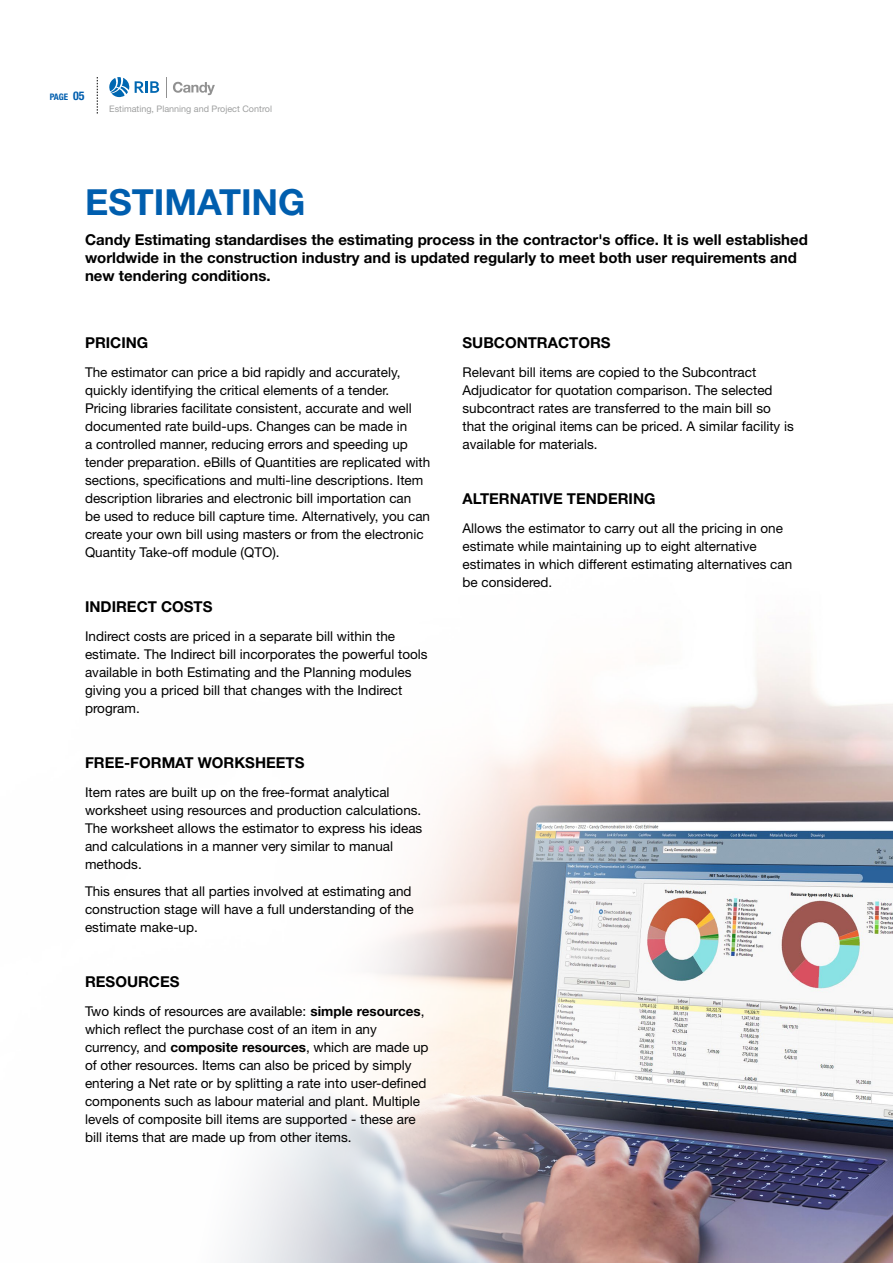
<style>
.page{position:relative;width:893px;height:1263px;background:#fff}
.page>*{position:absolute;margin:0;border:0;box-sizing:border-box;transform-origin:0 0}
.t1{font:700 36px "Helvetica Neue LT Pro";color:#005eae}
.t2{font:700 15px/18px "Helvetica Neue LT Pro";color:#000}
.t3{font:13.5px/18px "Helvetica Neue LT Pro";color:#000}
.t4{font:9px "Helvetica Neue LT Pro";color:#9fa0a0}
.t5{font:700 condensed 9px "Helvetica Neue LT Pro";color:#005eae}
.s1{font-size:12px}
.s2{font-weight:700}
</style>
<div class="page">
<svg style="left:109px;top:77px;width:50px;height:20px"></svg>
<svg style="left:166px;top:77px;width:1px;height:20px"></svg>
<svg style="left:173px;top:82px;width:42px;height:13px"></svg>
<img style="left:233px;top:652px;width:660px;height:611px">
<svg style="left:97px;top:77px;width:1px;height:37px"></svg>
<p class="t5" style="left:50px;top:91px;width:36px">PAGE <span class="s1">05</span></p>
<p class="t4" style="left:109px;top:103px;width:164px">Estimating, Planning and Project Control</p>
<h1 class="t1" style="left:85px;top:180px;width:222px">ESTIMATING</h1>
<p class="t2" style="left:85px;top:230px;width:724px">Candy Estimating standardises the estimating process in the contractor's office. It is well established worldwide in the construction industry and is updated regularly to meet both user requirements and new tendering conditions.</p>
<p class="t2" style="left:85px;top:333px;width:65px">PRICING</p>
<p class="t3" style="left:85px;top:363px;width:347px">The estimator can price a bid rapidly and accurately, quickly identifying the critical elements of a tender.<br>Pricing libraries facilitate consistent, accurate and well documented rate build-ups. Changes can be made in<br>a controlled manner, reducing errors and speeding up tender preparation. eBills of Quantities are replicated with sections, specifications and multi-line descriptions. Item description libraries and electronic bill importation can<br>be used to reduce bill capture time. Alternatively, you can create your own bill using masters or from the electronic Quantity Take-off module (QTO).</p>
<p class="t2" style="left:85px;top:597px;width:129px">INDIRECT COSTS</p>
<p class="t3" style="left:85px;top:627px;width:344px">Indirect costs are priced in a separate bill within the estimate. The Indirect bill incorporates the powerful tools available in both Estimating and the Planning modules giving you a priced bill that changes with the Indirect program.</p>
<p class="t2" style="left:85px;top:753px;width:221px">FREE-FORMAT WORKSHEETS</p>
<p class="t3" style="left:85px;top:783px;width:339px">Item rates are built up on the free-format analytical worksheet using resources and production calculations.<br>The worksheet allows the estimator to express his ideas and calculations in a manner very similar to manual methods.</p>
<p class="t3" style="left:85px;top:882px;width:330px">This ensures that all parties involved at estimating and construction stage will have a full understanding of the estimate make-up.</p>
<p class="t2" style="left:85px;top:972px;width:96px">RESOURCES</p>
<p class="t3" style="left:85px;top:1002px;width:345px">Two kinds of resources are available: <span class="s2">simple resources</span>, which reflect the purchase cost of an item in any currency, and <span class="s2">composite resources</span>, which are made up of other resources. Items can also be priced by simply entering a Net rate or by splitting a rate into user-defined components such as labour material and plant. Multiple levels of composite bill items are supported - these are bill items that are made up from other items.</p>
<p class="t2" style="left:462px;top:333px;width:150px">SUBCONTRACTORS</p>
<p class="t3" style="left:462px;top:363px;width:333px">Relevant bill items are copied to the Subcontract Adjudicator for quotation comparison. The selected subcontract rates are transferred to the main bill so that the original items can be priced. A similar facility is available for materials.</p>
<p class="t2" style="left:462px;top:489px;width:195px">ALTERNATIVE TENDERING</p>
<p class="t3" style="left:462px;top:519px;width:331px">Allows the estimator to carry out all the pricing in one estimate while maintaining up to eight alternative estimates in which different estimating alternatives can be considered.</p>
</div>
